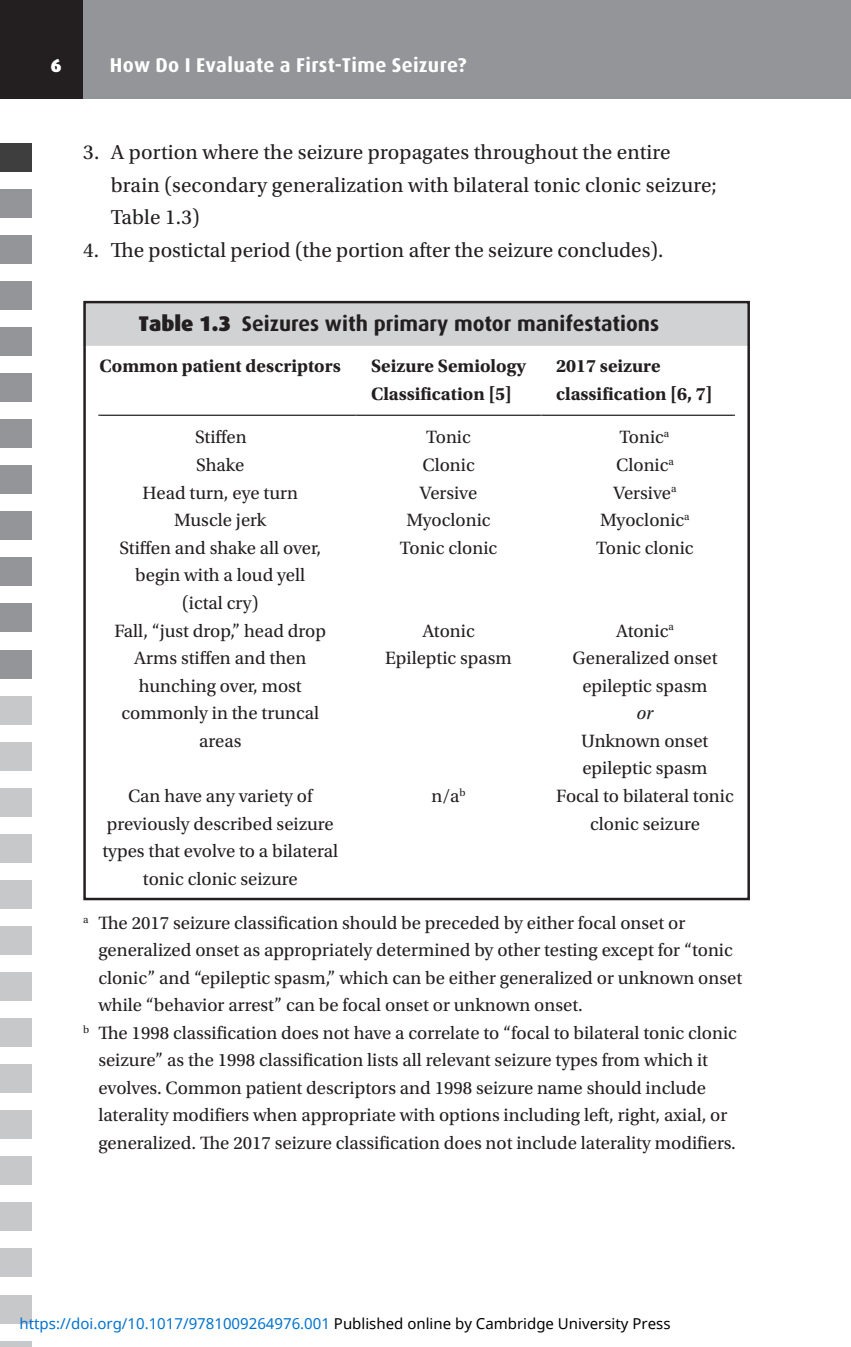
<style>
.page{position:relative;width:851px;height:1347px;background:#fff}
.page>*{position:absolute;margin:0;border:0;box-sizing:border-box;transform-origin:0 0}
.NL{font:21.25px/32.5px "Utopia Std";letter-spacing:.005em;color:#231f20}
.NL2{font:21.25px "Utopia Std";color:#231f20}
.xTable_caption{font:700 21.25px "Dax";color:#231f20}
.t1{font:700 20px "Dax";letter-spacing:.015em;color:#fff}
.TB{font:18.75px/27.5px "Utopia Std";color:#231f20;text-align:center}
.TCH{font:700 18.75px/27.5px "Utopia Std";color:#231f20}
.t2{font:900 18.75px "Dax";color:#fff}
.t3{font:15px "Noto Sans";color:#0172cf}
.s1{font-weight:900}
.s2{font-style:italic}
.s3{color:#000}
</style>
<div class="page">
<div style="left:0;top:144px;width:32px;height:28px;background:#3e3e3f"></div>
<div style="left:0;top:189px;width:32px;height:29px;background:#939598"></div>
<div style="left:0;top:281px;width:32px;height:29px;background:#939598"></div>
<div style="left:0;top:328px;width:32px;height:28px;background:#939598"></div>
<div style="left:0;top:374px;width:32px;height:28px;background:#939598"></div>
<div style="left:0;top:419px;width:32px;height:29px;background:#939598"></div>
<div style="left:0;top:465px;width:32px;height:29px;background:#939598"></div>
<div style="left:0;top:511px;width:32px;height:29px;background:#939598"></div>
<div style="left:0;top:557px;width:32px;height:29px;background:#939598"></div>
<div style="left:0;top:604px;width:32px;height:28px;background:#939598"></div>
<div style="left:0;top:650px;width:32px;height:28px;background:#939598"></div>
<div style="left:0;top:696px;width:32px;height:28px;background:#c7c8ca"></div>
<div style="left:0;top:742px;width:32px;height:28px;background:#c7c8ca"></div>
<div style="left:0;top:788px;width:32px;height:28px;background:#c7c8ca"></div>
<div style="left:0;top:834px;width:32px;height:28px;background:#c7c8ca"></div>
<div style="left:0;top:880px;width:32px;height:28px;background:#c7c8ca"></div>
<div style="left:0;top:926px;width:32px;height:28px;background:#c7c8ca"></div>
<div style="left:0;top:972px;width:32px;height:28px;background:#c7c8ca"></div>
<div style="left:0;top:1018px;width:32px;height:28px;background:#c7c8ca"></div>
<div style="left:0;top:1064px;width:32px;height:28px;background:#c7c8ca"></div>
<div style="left:0;top:1110px;width:32px;height:29px;background:#c7c8ca"></div>
<div style="left:0;top:1156px;width:32px;height:29px;background:#c7c8ca"></div>
<div style="left:0;top:1202px;width:32px;height:29px;background:#c7c8ca"></div>
<div style="left:0;top:1248px;width:32px;height:29px;background:#c7c8ca"></div>
<div style="left:0;top:1294px;width:32px;height:29px;background:#c7c8ca"></div>
<div style="left:0;top:1340px;width:32px;height:6px;background:#c7c8ca"></div>
<div style="left:0;top:236px;width:32px;height:28px;background:#939598"></div>
<div style="left:0;top:0;width:83px;height:99px;background:#231f20"></div>
<div style="left:83px;top:0;width:767px;height:99px;background:#939598"></div>
<div style="left:83px;top:303px;width:666px;height:43px;background:#d1d2d4"></div>
<hr style="left:98px;top:414px;width:258px;height:2px;background:#231f20">
<hr style="left:356px;top:414px;width:185px;height:2px;background:#231f20">
<hr style="left:541px;top:414px;width:194px;height:2px;background:#231f20">
<p class="t2" style="left:51px;top:54px;width:13px">6</p>
<p class="t1" style="left:110px;top:53px;width:358px">How Do I Evaluate a First-Time Seizure?</p>
<p class="NL" style="left:111px;top:136px;width:607px;text-indent:-28px">3. A portion where the seizure propagates throughout the entire brain (secondary generalization with bilateral tonic clonic seizure;<br>Table 1.3)</p>
<p class="NL2" style="left:83px;top:238px;width:581px">4. The postictal period (the portion after the seizure concludes).</p>
<p class="xTable_caption" style="left:138px;top:311px;width:522px"><span class="s1">Table 1.3</span> Seizures with primary motor manifestations</p>
<p class="TCH" style="left:100px;top:352px;width:243px">Common patient descriptors</p>
<p class="TCH" style="left:371px;top:352px;width:156px">Seizure Semiology<br>Classification [5]</p>
<p class="TCH" style="left:556px;top:352px;width:158px">2017 seizure classification [6, 7]</p>
<p class="TB" style="left:195px;top:424px;width:53px">Stiffen</p>
<p class="TB" style="left:426px;top:424px;width:46px">Tonic</p>
<p class="TB" style="left:619px;top:424px;width:51px">Tonic<sup>a</sup></p>
<p class="TB" style="left:196px;top:451px;width:49px">Shake</p>
<p class="TB" style="left:422px;top:451px;width:54px">Clonic</p>
<p class="TB" style="left:616px;top:451px;width:59px">Clonic<sup>a</sup></p>
<p class="TB" style="left:143px;top:479px;width:157px">Head turn, eye turn</p>
<p class="TB" style="left:420px;top:479px;width:59px">Versive</p>
<p class="TB" style="left:613px;top:479px;width:64px">Versive<sup>a</sup></p>
<p class="TB" style="left:174px;top:507px;width:93px">Muscle jerk</p>
<p class="TB" style="left:406px;top:507px;width:86px">Myoclonic</p>
<p class="TB" style="left:600px;top:507px;width:91px">Myoclonic<sup>a</sup></p>
<p class="TB" style="left:119px;top:534px;width:203px">Stiffen and shake all over, begin with a loud yell (ictal cry)</p>
<p class="TB" style="left:400px;top:534px;width:99px">Tonic clonic</p>
<p class="TB" style="left:596px;top:534px;width:99px">Tonic clonic</p>
<p class="TB" style="left:114px;top:617px;width:213px">Fall, “just drop,” head drop</p>
<p class="TB" style="left:422px;top:617px;width:54px">Atonic</p>
<p class="TB" style="left:616px;top:617px;width:59px">Atonic<sup>a</sup></p>
<p class="TB" style="left:121px;top:645px;width:199px">Arms stiffen and then hunching over, most commonly in the truncal areas</p>
<p class="TB" style="left:385px;top:645px;width:128px">Epileptic spasm</p>
<p class="TB" style="left:572px;top:645px;width:147px">Generalized onset epileptic spasm <span class="s2">or<br></span>Unknown onset epileptic spasm</p>
<p class="TB" style="left:102px;top:782px;width:237px">Can have any variety of previously described seizure types that evolve to a bilateral tonic clonic seizure</p>
<p class="TB" style="left:431px;top:782px;width:36px">n/a<sup>b</sup></p>
<p class="TB" style="left:556px;top:782px;width:179px">Focal to bilateral tonic clonic seizure</p>
<p class="TB" style="left:83px;top:909px;width:603px"><sup>a</sup> The 2017 seizure classification should be preceded by either focal onset or</p>
<p class="TB" style="left:98px;top:936px;width:636px">generalized onset as appropriately determined by other testing except for “tonic</p>
<p class="TB" style="left:98px;top:964px;width:645px">clonic” and “epileptic spasm,” which can be either generalized or unknown onset</p>
<p class="TB" style="left:98px;top:991px;width:486px">while “behavior arrest” can be focal onset or unknown onset.</p>
<p class="TB" style="left:83px;top:1019px;width:655px"><sup>b</sup> The 1998 classification does not have a correlate to “focal to bilateral tonic clonic</p>
<p class="TB" style="left:98px;top:1046px;width:611px">seizure” as the 1998 classification lists all relevant seizure types from which it</p>
<p class="TB" style="left:98px;top:1074px;width:609px">evolves. Common patient descriptors and 1998 seizure name should include</p>
<p class="TB" style="left:98px;top:1101px;width:630px">laterality modifiers when appropriate with options including left, right, axial, or</p>
<p class="TB" style="left:98px;top:1129px;width:639px">generalized. The 2017 seizure classification does not include laterality modifiers.</p>
<p class="t3" style="left:19px;top:1313px;width:652px">https://doi.org/10.1017/9781009264976.001 <span class="s3">Published online by Cambridge University Press</span></p>
</div>
